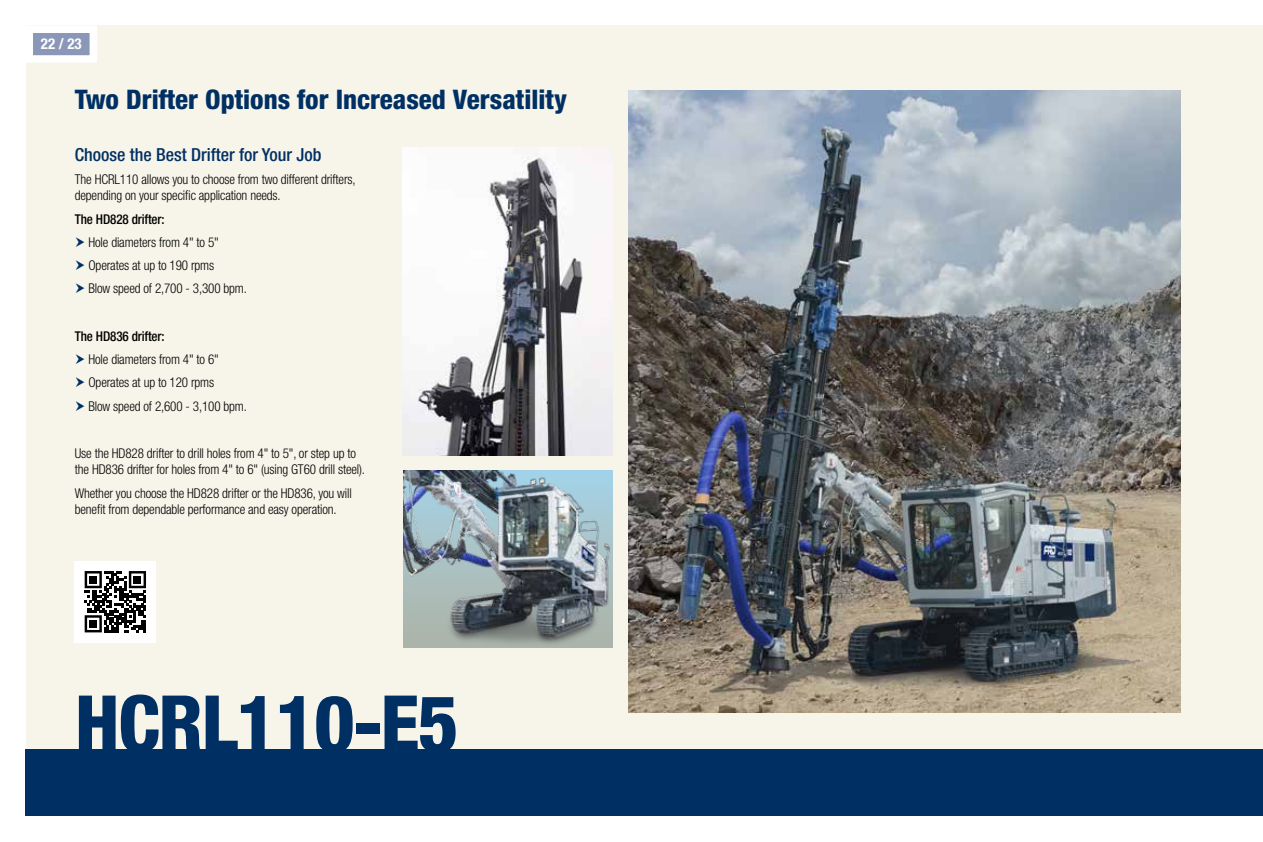
<style>
.page{position:relative;width:1263px;height:842px;background:#fff}
.page>*{position:absolute;margin:0;border:0;box-sizing:border-box;transform-origin:0 0}
.t1{font:800 condensed 78px "Helvetica Neue LT Std";letter-spacing:-.02em;color:#003063}
.t2{font:800 condensed 27px "Helvetica Neue LT Std";color:#003063}
.t3{font:500 condensed 18px "Helvetica Neue LT Std";color:#003063}
.t4{font:700 condensed 15px "Helvetica Neue LT Std";color:#fff}
.t5{font:300 condensed 13.5px/16.5px "Helvetica Neue LT Std";letter-spacing:-.01em;color:#000}
.t6{font:500 condensed 13.5px "Helvetica Neue LT Std";letter-spacing:-.01em;color:#000}
</style>
<div class="page">
<div style="left:26px;top:26px;width:1237px;height:790px;background:#f7f5ea"></div>
<div style="left:29px;top:29px;width:64px;height:30px;background:#8b97b8"></div>
<div style="left:26px;top:26px;width:71px;height:37px;border:8px solid #fff"></div>
<div style="left:26px;top:749px;width:1237px;height:67px;background:#003063"></div>
<img style="left:403px;top:148px;width:210px;height:307px">
<img style="left:404px;top:471px;width:209px;height:177px">
<img style="left:628px;top:90px;width:553px;height:622px">
<div style="left:75px;top:561px;width:81px;height:81px;background:#fff"></div>
<svg style="left:85px;top:571px;width:61px;height:61px"></svg>
<p class="t4" style="left:41px;top:35px;width:42px">22 / 23</p>
<h2 class="t2" style="left:75px;top:83px;width:494px">Two Drifter Options for Increased Versatility</h2>
<h3 class="t3" style="left:75px;top:143px;width:248px">Choose the Best Drifter for Your Job</h3>
<p class="t5" style="left:75px;top:171px;width:282px">The HCRL110 allows you to choose from two different drifters, depending on your specific application needs.</p>
<p class="t6" style="left:75px;top:211px;width:91px">The HD828 drifter:</p>
<p class="t5" style="left:88px;top:230px;width:160px;line-height:23.2px">Hole diameters from 4" to 5"<br>Operates at up to 190 rpms<br>Blow speed of 2,700 - 3,300 bpm.</p>
<p class="t6" style="left:75px;top:328px;width:91px">The HD836 drifter:</p>
<p class="t5" style="left:88px;top:347px;width:160px;line-height:23.7px">Hole diameters from 4" to 6"<br>Operates at up to 120 rpms<br>Blow speed of 2,600 - 3,100 bpm.</p>
<p class="t5" style="left:75px;top:445px;width:292px">Use the HD828 drifter to drill holes from 4" to 5", or step up to the HD836 drifter for holes from 4" to 6" (using GT60 drill steel).</p>
<p class="t5" style="left:75px;top:484px;width:279px">Whether you choose the HD828 drifter or the HD836, you will benefit from dependable performance and easy operation.</p>
<h1 class="t1" style="left:75px;top:675px;width:385px">HCRL110-E5</h1>
</div>
